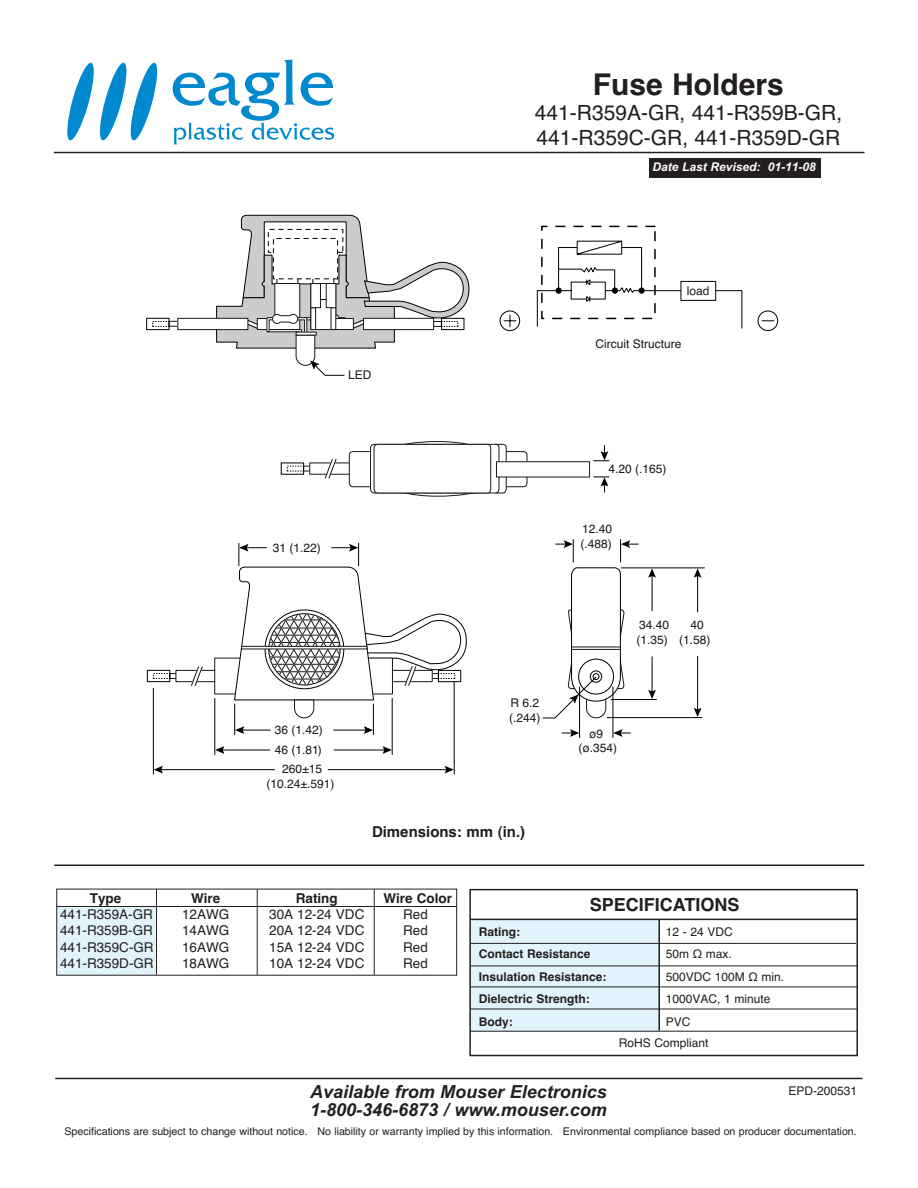
<style>
.page{position:relative;width:918px;height:1188px;background:#fff}
.page>*{position:absolute;margin:0;border:0;box-sizing:border-box;transform-origin:0 0}
.t1{font:700 30px "Helvetica";color:#231f20}
.t2{font:21px/25.2px "Helvetica";color:#231f20}
.t3{font:italic 700 18px/18px "Arial";color:#231f20}
.t4{font:700 18px "Helvetica";color:#231f20}
.t5{font:700 15px "Helvetica";color:#231f20}
.t6{font:13.5px "Helvetica";color:#231f20}
.t7{font:700 13.5px "Helvetica";color:#231f20}
.t8{font:12px/14.4px "Helvetica";color:#1a1818;text-align:center}
.t9{font:12px "Helvetica";color:#231f20}
.t10{font:700 12px/22.5px "Helvetica";color:#231f20}
.t11{font:italic 700 12px "Arial";color:#fff}
.t12{font:10.65px "Helvetica";color:#231f20}
</style>
<div class="page">
<div style="left:469px;top:889px;width:389px;height:167px;border:2px solid #231f20"></div>
<hr style="left:55px;top:1078px;width:807px;height:1px;background:#231f20">
<hr style="left:54px;top:152px;width:811px;height:1px;background:#231f20">
<hr style="left:54px;top:865px;width:810px;height:1px;background:#231f20">
<div style="left:649px;top:158px;width:172px;height:20px;background:#231f20"></div>
<svg style="left:56px;top:888px;width:801px;height:144px"></svg>
<hr style="left:56px;top:906px;width:401px;height:1px;background:#231f20">
<hr style="left:156px;top:889px;width:1px;height:86px;background:#231f20">
<hr style="left:257px;top:889px;width:1px;height:86px;background:#231f20">
<hr style="left:374px;top:889px;width:1px;height:86px;background:#231f20">
<svg style="left:173px;top:59px;width:161px;height:85px"></svg>
<svg style="left:67px;top:62px;width:91px;height:79px"></svg>
<div style="left:169px;top:673px;width:270px;height:6px;border:1px solid #1a1818"></div>
<div style="left:176px;top:670px;width:256px;height:12px;background:#fff"></div>
<div style="left:176px;top:670px;width:257px;height:12px;border:1px solid #1a1818"></div>
<div style="left:215px;top:658px;width:177px;height:36px;background:#fff"></div>
<div style="left:214px;top:658px;width:179px;height:36px;border:1px solid #1a1818"></div>
<hr style="left:611px;top:699px;width:46px;height:1px;background:#000">
<hr style="left:652px;top:657px;width:1px;height:36px;background:#000">
<svg style="left:648px;top:690px;width:8px;height:9px"></svg>
<hr style="left:621px;top:568px;width:83px;height:1px;background:#000">
<hr style="left:652px;top:575px;width:1px;height:36px;background:#000">
<svg style="left:648px;top:568px;width:8px;height:10px"></svg>
<hr style="left:607px;top:717px;width:95px;height:1px;background:#000">
<hr style="left:697px;top:656px;width:1px;height:55px;background:#000">
<svg style="left:694px;top:708px;width:8px;height:9px"></svg>
<hr style="left:697px;top:575px;width:1px;height:37px;background:#000">
<svg style="left:694px;top:568px;width:8px;height:10px"></svg>
<hr style="left:234px;top:704px;width:1px;height:31px;background:#000">
<svg style="left:235px;top:726px;width:35px;height:8px"></svg>
<hr style="left:373px;top:704px;width:1px;height:31px;background:#000">
<hr style="left:334px;top:730px;width:33px;height:1px;background:#000">
<svg style="left:364px;top:726px;width:9px;height:8px"></svg>
<hr style="left:214px;top:698px;width:1px;height:57px;background:#000">
<hr style="left:221px;top:750px;width:49px;height:1px;background:#000">
<svg style="left:215px;top:746px;width:9px;height:8px"></svg>
<hr style="left:392px;top:698px;width:1px;height:57px;background:#000">
<hr style="left:334px;top:750px;width:52px;height:1px;background:#000">
<svg style="left:383px;top:746px;width:9px;height:8px"></svg>
<hr style="left:153px;top:688px;width:1px;height:86px;background:#000">
<hr style="left:160px;top:769px;width:114px;height:1px;background:#000">
<svg style="left:154px;top:766px;width:9px;height:8px"></svg>
<hr style="left:454px;top:681px;width:1px;height:93px;background:#000">
<hr style="left:328px;top:769px;width:120px;height:1px;background:#000">
<svg style="left:445px;top:766px;width:9px;height:8px"></svg>
<svg style="left:594px;top:445px;width:15px;height:16px"></svg>
<svg style="left:594px;top:477px;width:15px;height:15px"></svg>
<div style="left:541px;top:226px;width:115px;height:93px;border:2px dashed #000"></div>
<svg style="left:499px;top:240px;width:279px;height:91px"></svg>
<svg style="left:190px;top:666px;width:13px;height:20px"></svg>
<svg style="left:324px;top:458px;width:13px;height:21px"></svg>
<svg style="left:234px;top:543px;width:233px;height:176px"></svg>
<svg style="left:348px;top:441px;width:180px;height:56px"></svg>
<div style="left:496px;top:462px;width:94px;height:15px;background:#fff"></div>
<div style="left:496px;top:461px;width:94px;height:16px;border:1px solid #1a1818"></div>
<div style="left:152px;top:321px;width:17px;height:6px;border:1px dashed #000"></div>
<div style="left:169px;top:321px;width:10px;height:6px;border:1px solid #1a1818"></div>
<div style="left:146px;top:318px;width:23px;height:12px;border:1px solid #000"></div>
<div style="left:177px;top:318px;width:71px;height:12px;border:1px solid #1a1818"></div>
<svg style="left:216px;top:215px;width:254px;height:161px"></svg>
<hr style="left:579px;top:687px;width:1px;height:51px;background:#000">
<svg style="left:562px;top:729px;width:17px;height:8px"></svg>
<hr style="left:613px;top:687px;width:1px;height:51px;background:#000">
<svg style="left:613px;top:729px;width:18px;height:8px"></svg>
<svg style="left:542px;top:540px;width:96px;height:179px"></svg>
<div style="left:147px;top:670px;width:23px;height:12px;border:1px solid #000"></div>
<div style="left:438px;top:670px;width:23px;height:12px;border:1px solid #000"></div>
<h1 class="t1" style="left:593px;top:74px;width:192px">Fuse Holders</h1>
<h2 class="t2" style="left:535px;top:102px;width:309px">441-R359A-GR, 441-R359B-GR,<br>441-R359C-GR, 441-R359D-GR</h2>
<p class="t11" style="left:652px;top:160px;width:165px">Date Last Revised: 01-11-08</p>
<p class="t8" style="left:687px;top:284px;width:24px">load</p>
<p class="t8" style="left:348px;top:369px;width:25px">LED</p>
<p class="t8" style="left:273px;top:541px;width:50px">31 (1.22)</p>
<p class="t8" style="left:275px;top:721px;width:50px;line-height:19.8px">36 (1.42)<br>46 (1.81)<br>260±15</p>
<p class="t8" style="left:266px;top:778px;width:69px">(10.24±.591)</p>
<p class="t8" style="left:509px;top:697px;width:33px;text-align:left">R 6.2 (.244)</p>
<h3 class="t5" style="left:372px;top:826px;width:155px">Dimensions: mm (in.)</h3>
<p class="t8" style="left:596px;top:338px;width:87px">Circuit Structure</p>
<p class="t8" style="left:609px;top:462px;width:60px">4.20 (.165)</p>
<p class="t8" style="left:580px;top:523px;width:33px;text-align:left">12.40 (.488)</p>
<p class="t8" style="left:636px;top:619px;width:34px;text-align:left">34.40 (1.35)</p>
<p class="t8" style="left:679px;top:619px;width:33px">40 (1.58)</p>
<p class="t8" style="left:578px;top:728px;width:40px">ø9 (ø.354)</p>
<p class="t7" style="left:90px;top:893px;width:33px">Type</p>
<p class="t7" style="left:191px;top:893px;width:31px">Wire</p>
<p class="t7" style="left:296px;top:893px;width:43px">Rating</p>
<p class="t7" style="left:383px;top:893px;width:70px">Wire Color</p>
<p class="t6" style="left:60px;top:909px;width:94px">441-R359A-GR</p>
<p class="t6" style="left:182px;top:909px;width:49px">12AWG</p>
<p class="t6" style="left:269px;top:909px;width:97px">30A 12-24 VDC</p>
<p class="t6" style="left:403px;top:909px;width:26px">Red</p>
<p class="t6" style="left:60px;top:926px;width:94px">441-R359B-GR</p>
<p class="t6" style="left:182px;top:926px;width:49px">14AWG</p>
<p class="t6" style="left:269px;top:926px;width:97px">20A 12-24 VDC</p>
<p class="t6" style="left:403px;top:926px;width:26px">Red</p>
<p class="t6" style="left:60px;top:942px;width:95px">441-R359C-GR</p>
<p class="t6" style="left:182px;top:942px;width:49px">16AWG</p>
<p class="t6" style="left:269px;top:942px;width:97px">15A 12-24 VDC</p>
<p class="t6" style="left:403px;top:942px;width:26px">Red</p>
<p class="t6" style="left:60px;top:958px;width:95px">441-R359D-GR</p>
<p class="t6" style="left:182px;top:958px;width:49px">18AWG</p>
<p class="t6" style="left:269px;top:958px;width:97px">10A 12-24 VDC</p>
<p class="t6" style="left:403px;top:958px;width:26px">Red</p>
<h3 class="t4" style="left:590px;top:898px;width:151px">SPECIFICATIONS</h3>
<p class="t9" style="left:666px;top:927px;width:68px">12 - 24 VDC</p>
<p class="t9" style="left:666px;top:950px;width:67px">50m Ω max.</p>
<p class="t9" style="left:666px;top:972px;width:120px">500VDC 100M Ω min.</p>
<p class="t9" style="left:666px;top:995px;width:106px">1000VAC, 1 minute</p>
<p class="t9" style="left:666px;top:1017px;width:26px">PVC</p>
<p class="t9" style="left:619px;top:1039px;width:91px">RoHS Compliant</p>
<p class="t10" style="left:479px;top:921px;width:129px">Rating:<br>Contact Resistance<br>Insulation Resistance:<br>Dielectric Strength:<br>Body:</p>
<h3 class="t3" style="left:310px;top:1083px;width:298px">Available from Mouser Electronics<br>1-800-346-6873 / www.mouser.com</h3>
<p class="t9" style="left:789px;top:1087px;width:70px">EPD-200531</p>
<p class="t12" style="left:65px;top:1128px;width:794px">Specifications are subject to change without notice. No liability or warranty implied by this information. Environmental compliance based on producer documentation.</p>
</div>
